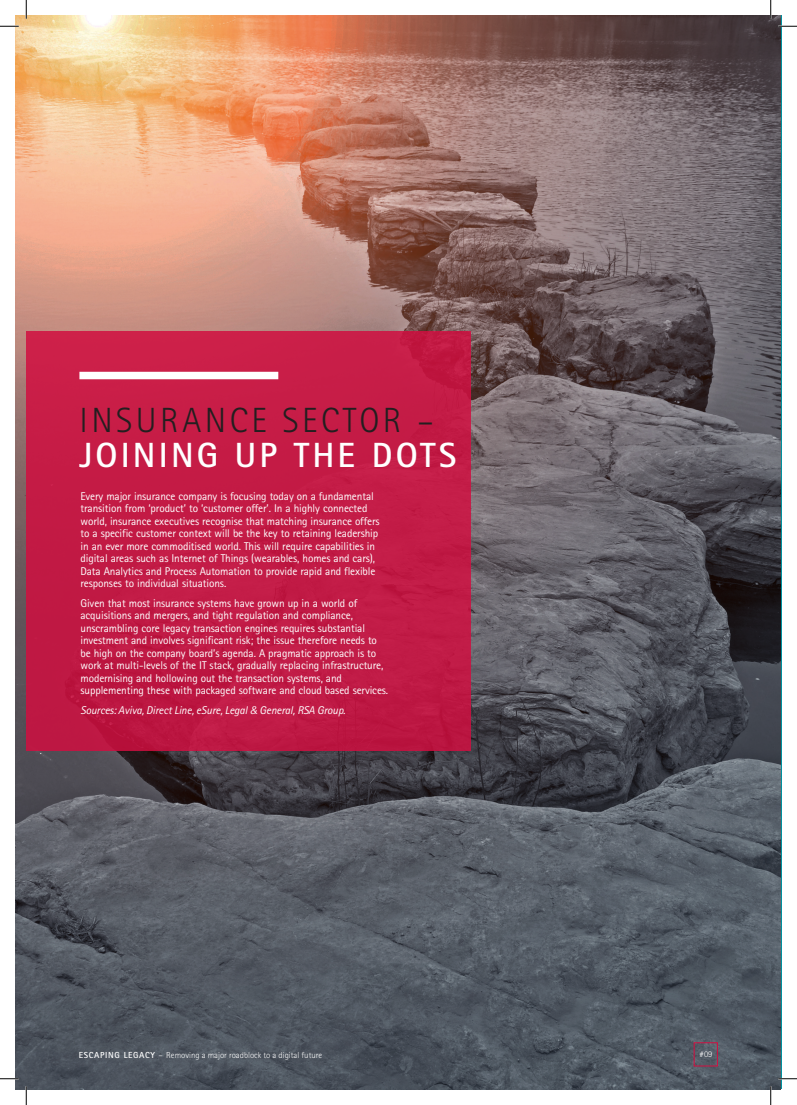
<style>
.page{position:relative;width:797px;height:1105px;background:#fff}
.page>*{position:absolute;margin:0;border:0;box-sizing:border-box;transform-origin:0 0}
.t1{font:300 35px "Rotis Sans Seriffor ACCN";letter-spacing:.1em;color:#231f20}
.t2{font:700 35px "Rotis Sans Seriffor ACCN";letter-spacing:.09em;color:#fff}
.t3{font:11.25px/12.5px "Rotis Sans Seriffor ACCN";letter-spacing:-.01em;color:#fff}
.t4{font:italic 11.25px "Rotis Sans Seriffor ACCN";letter-spacing:-.01em;color:#fff}
.t5{font:300 8.75px "Rotis Sans Seriffor ACCN";color:#fff}
.s1{font-weight:700}
</style>
<div class="page">
<img style="left:16px;top:16px;width:764px;height:1073px">
<div style="left:26px;top:331px;width:445px;height:419px;background:#c31b46"></div>
<div style="left:694px;top:1042px;width:23px;height:24px;border:1px solid #d10e40"></div>
<div style="left:79px;top:372px;width:199px;height:7px;background:#fff"></div>
<svg style="left:0;top:25px;width:19px;height:2px"></svg>
<svg style="left:778px;top:25px;width:19px;height:2px"></svg>
<svg style="left:0;top:1078px;width:19px;height:1px"></svg>
<svg style="left:778px;top:1078px;width:19px;height:1px"></svg>
<svg style="left:25px;top:0;width:2px;height:19px"></svg>
<svg style="left:25px;top:1086px;width:2px;height:19px"></svg>
<svg style="left:770px;top:0;width:1px;height:19px"></svg>
<svg style="left:770px;top:1086px;width:1px;height:19px"></svg>
<h1 class="t1" style="left:79px;top:400px;width:356px">INSURANCE SECTOR –</h1>
<h1 class="t2" style="left:79px;top:433px;width:378px">JOINING UP THE DOTS</h1>
<p class="t3" style="left:80px;top:490px;width:301px">Every major insurance company is focusing today on a fundamental transition from ‘product’ to ‘customer offer’. In a highly connected world, insurance executives recognise that matching insurance offers to a specific customer context will be the key to retaining leadership in an ever more commoditised world. This will require capabilities in digital areas such as Internet of Things (wearables, homes and cars), Data Analytics and Process Automation to provide rapid and flexible responses to individual situations.</p>
<p class="t3" style="left:80px;top:597px;width:309px">Given that most insurance systems have grown up in a world of acquisitions and mergers, and tight regulation and compliance, unscrambling core legacy transaction engines requires substantial investment and involves significant risk; the issue therefore needs to be high on the company board’s agenda. A pragmatic approach is to work at multi-levels of the IT stack, gradually replacing infrastructure, modernising and hollowing out the transaction systems, and supplementing these with packaged software and cloud based services.</p>
<p class="t4" style="left:80px;top:703px;width:266px">Sources: Aviva, Direct Line, eSure, Legal &amp; General, RSA Group.</p>
<p class="t5" style="left:79px;top:1050px;width:245px"><span class="s1">ESCAPING LEGACY</span> – Removing a major roadblock to a digital future</p>
<p class="t5" style="left:699px;top:1049px;width:15px">#09</p>
</div>
